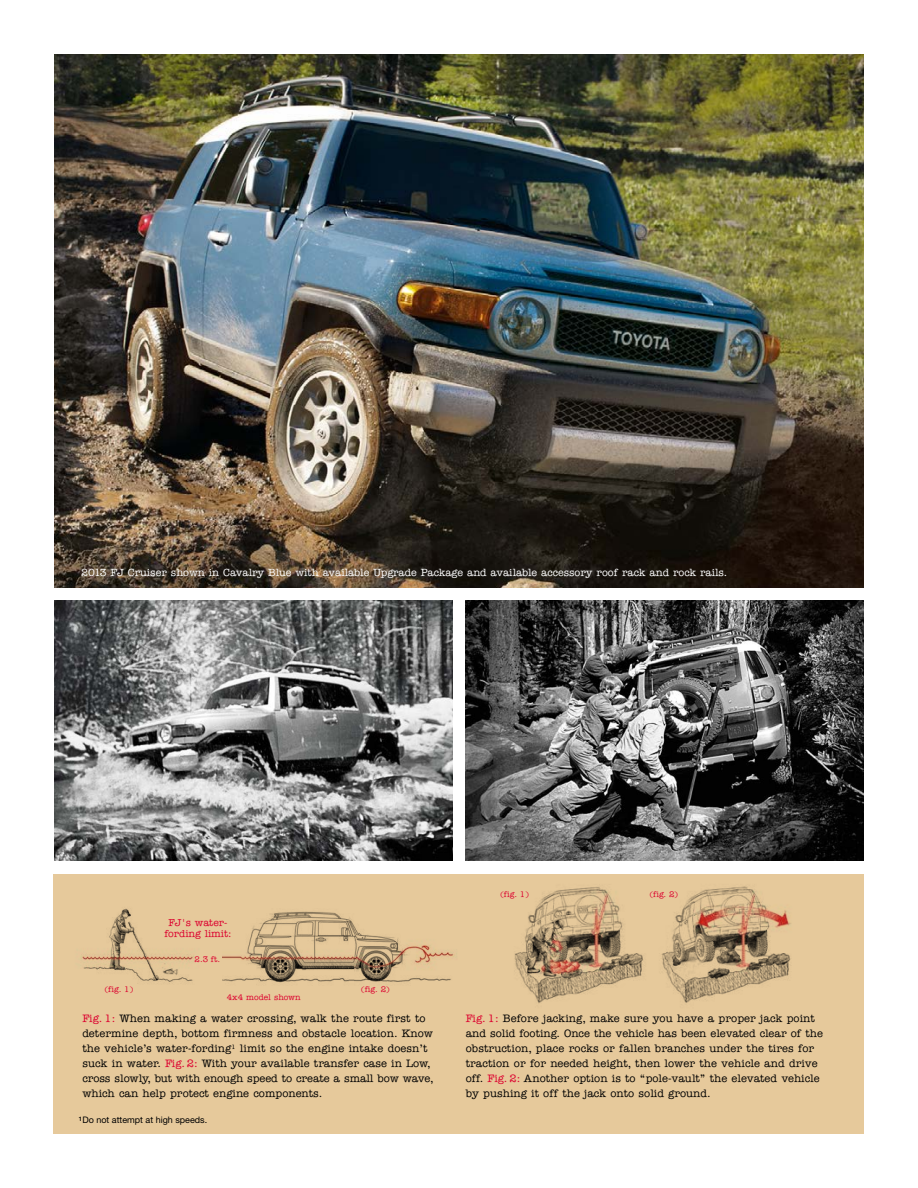
<style>
.page{position:relative;width:918px;height:1188px;background:#fff}
.page>*{position:absolute;margin:0;border:0;box-sizing:border-box;transform-origin:0 0}
.t1{font:500 10.8px/15px "American Typewriter Std";letter-spacing:.005em;color:#000}
.t2{font:500 10.5px "American Typewriter Std";color:#fff}
.t3{font:500 10.2px/10.8px "American Typewriter Std";color:#dc002e;text-align:center}
.t4{font:9px "Helvetica Neue LT Std";color:#000}
.t5{font:500 8.25px "American Typewriter Std";color:#dc002e}
.s1{color:#dc002e}
</style>
<div class="page">
<img style="left:54px;top:601px;width:398px;height:260px">
<img style="left:466px;top:601px;width:398px;height:260px">
<img style="left:54px;top:54px;width:810px;height:533px">
<div style="left:54px;top:874px;width:810px;height:260px;background:#e6c99b"></div>
<img style="left:81px;top:908px;width:113px;height:74px">
<img style="left:223px;top:911px;width:234px;height:72px">
<img style="left:514px;top:887px;width:129px;height:117px">
<img style="left:661px;top:886px;width:130px;height:117px">
<p class="t2" style="left:81px;top:567px;width:648px">2013 FJ Cruiser shown in Cavalry Blue with available Upgrade Package and available accessory roof rack and rock rails.</p>
<p class="t3" style="left:165px;top:917px;width:69px">FJ's water&shy;fording limit:</p>
<p class="t5" style="left:195px;top:954px;width:27px">2.3 ft.</p>
<p class="t5" style="left:104px;top:985px;width:31px">(fig. 1)</p>
<p class="t5" style="left:361px;top:985px;width:31px">(fig. 2)</p>
<p class="t5" style="left:227px;top:993px;width:75px">4x4 model shown</p>
<p class="t1" style="left:82px;top:1011px;width:353px"><span class="s1">Fig. 1:</span> When making a water crossing, walk the route first to determine depth, bottom firmness and obstacle location. Know the vehicle’s water-fording<sup>1</sup> limit so the engine intake doesn’t suck in water. <span class="s1">Fig. 2:</span> With your available transfer case in Low, cross slowly, but with enough speed to create a small bow wave, which can help protect engine components.</p>
<p class="t4" style="left:79px;top:1114px;width:130px"><sup>1</sup>Do not attempt at high speeds.</p>
<p class="t5" style="left:500px;top:890px;width:31px">(fig. 1)</p>
<p class="t5" style="left:649px;top:890px;width:31px">(fig. 2)</p>
<p class="t1" style="left:466px;top:1011px;width:359px"><span class="s1">Fig. 1:</span> Before jacking, make sure you have a proper jack point and solid footing. Once the vehicle has been elevated clear of the obstruction, place rocks or fallen branches under the tires for traction or for needed height, then lower the vehicle and drive off. <span class="s1">Fig. 2:</span> Another option is to “pole-vault” the elevated vehicle by pushing it off the jack onto solid ground.</p>
</div>
